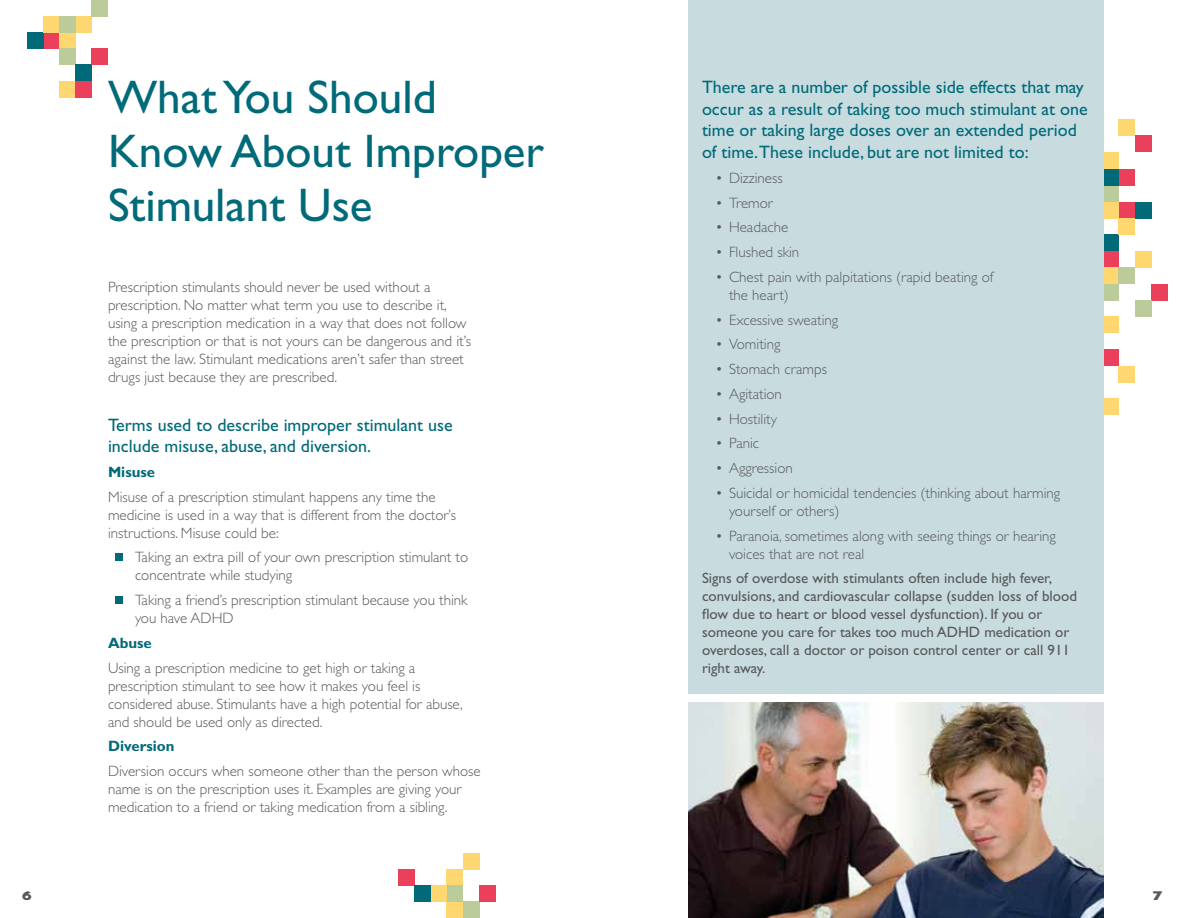
<style>
.page{position:relative;width:1188px;height:918px;background:#fff}
.page>*{position:absolute;margin:0;border:0;box-sizing:border-box;transform-origin:0 0}
.t1{font:47.25px/54px "Gill Sans Std";color:#006a79}
.t2{font:18px/21.6px "Gill Sans Std";color:#006a79}
.t3{font:300 15px/18px "Gill Sans Std";color:#58595b}
.t4{font:15px/18px "Gill Sans Std";color:#58595b}
.t5{font:700 15px "Gill Sans Std";color:#006a79}
.t6{font:800 12.75px "Gill Sans Std";color:#58595b;scale:1.18 1}
</style>
<div class="page">
<div style="left:1102px;top:350px;width:17px;height:16px;background:#ea405c"></div>
<div style="left:1119px;top:366px;width:16px;height:16px;background:#ffd771"></div>
<div style="left:1102px;top:399px;width:17px;height:16px;background:#ffd771"></div>
<div style="left:1102px;top:317px;width:17px;height:16px;background:#ffd771"></div>
<div style="left:1135px;top:135px;width:16px;height:17px;background:#ea405c"></div>
<div style="left:1102px;top:251px;width:17px;height:16px;background:#ea405c"></div>
<div style="left:1102px;top:235px;width:17px;height:16px;background:#006a79"></div>
<div style="left:1136px;top:251px;width:16px;height:16px;background:#ffd771"></div>
<div style="left:1151px;top:284px;width:17px;height:16px;background:#ea405c"></div>
<div style="left:1102px;top:267px;width:17px;height:17px;background:#ffd771"></div>
<div style="left:1119px;top:267px;width:16px;height:17px;background:#bccb9a"></div>
<div style="left:1135px;top:300px;width:16px;height:17px;background:#bccb9a"></div>
<div style="left:1102px;top:284px;width:17px;height:16px;background:#bccb9a"></div>
<div style="left:1119px;top:202px;width:16px;height:16px;background:#ea405c"></div>
<div style="left:1135px;top:202px;width:16px;height:16px;background:#006a79"></div>
<div style="left:1119px;top:218px;width:16px;height:17px;background:#ffd771"></div>
<div style="left:1102px;top:202px;width:17px;height:16px;background:#ffd771"></div>
<div style="left:1102px;top:185px;width:17px;height:17px;background:#bccb9a"></div>
<div style="left:1102px;top:153px;width:17px;height:16px;background:#ffd771"></div>
<div style="left:1119px;top:169px;width:16px;height:16px;background:#ea405c"></div>
<div style="left:1102px;top:169px;width:17px;height:16px;background:#006a79"></div>
<div style="left:1119px;top:119px;width:16px;height:16px;background:#ffd771"></div>
<div style="left:115px;top:553px;width:7px;height:8px;background:#006a79"></div>
<div style="left:115px;top:596px;width:7px;height:8px;background:#006a79"></div>
<div style="left:688px;top:0;width:416px;height:693px;background:#c8dce0"></div>
<div style="left:43px;top:32px;width:16px;height:17px;background:#ea405c"></div>
<div style="left:27px;top:32px;width:16px;height:17px;background:#006a79"></div>
<div style="left:43px;top:16px;width:16px;height:16px;background:#ffd771"></div>
<div style="left:76px;top:16px;width:16px;height:16px;background:#ffd771"></div>
<div style="left:59px;top:32px;width:17px;height:17px;background:#ffd771"></div>
<div style="left:59px;top:16px;width:17px;height:16px;background:#bccb9a"></div>
<div style="left:92px;top:0;width:16px;height:16px;background:#bccb9a"></div>
<div style="left:59px;top:49px;width:17px;height:16px;background:#bccb9a"></div>
<div style="left:59px;top:81px;width:17px;height:16px;background:#ffd771"></div>
<div style="left:76px;top:81px;width:16px;height:16px;background:#ea405c"></div>
<div style="left:76px;top:65px;width:16px;height:16px;background:#006a79"></div>
<div style="left:92px;top:49px;width:16px;height:16px;background:#ea405c"></div>
<div style="left:447px;top:902px;width:16px;height:16px;background:#ffd771"></div>
<div style="left:447px;top:869px;width:16px;height:17px;background:#ffd771"></div>
<div style="left:447px;top:886px;width:16px;height:16px;background:#bccb9a"></div>
<div style="left:463px;top:902px;width:16px;height:16px;background:#bccb9a"></div>
<div style="left:479px;top:886px;width:16px;height:16px;background:#ea405c"></div>
<div style="left:398px;top:869px;width:16px;height:17px;background:#ea405c"></div>
<div style="left:463px;top:853px;width:16px;height:16px;background:#ffd771"></div>
<div style="left:431px;top:886px;width:16px;height:16px;background:#ffd771"></div>
<div style="left:414px;top:886px;width:17px;height:16px;background:#006a79"></div>
<img style="left:688px;top:702px;width:416px;height:216px">
<h1 class="t1" style="left:108px;top:71px;width:438px">What You Should<br>Know About Improper<br>Stimulant Use</h1>
<p class="t3" style="left:108px;top:278px;width:365px">Prescription stimulants should never be used without a prescription. No matter what term you use to describe it, using a prescription medication in a way that does not follow the prescription or that is not yours can be dangerous and it’s against the law. Stimulant medications aren’t safer than street drugs just because they are prescribed.</p>
<p class="t2" style="left:108px;top:414px;width:346px">Terms used to describe improper stimulant use include misuse, abuse, and diversion.</p>
<p class="t5" style="left:108px;top:463px;width:49px">Misuse</p>
<p class="t3" style="left:108px;top:488px;width:349px">Misuse of a prescription stimulant happens any time the medicine is used in a way that is different from the doctor’s instructions. Misuse could be:</p>
<p class="t3" style="left:135px;top:549px;width:335px">Taking an extra pill of your own prescription stimulant to concentrate while studying</p>
<p class="t3" style="left:135px;top:591px;width:334px">Taking a friend’s prescription stimulant because you think you have ADHD</p>
<p class="t5" style="left:108px;top:634px;width:45px">Abuse</p>
<p class="t3" style="left:108px;top:659px;width:356px">Using a prescription medicine to get high or taking a prescription stimulant to see how it makes you feel is considered abuse. Stimulants have a high potential for abuse, and should be used only as directed.</p>
<p class="t5" style="left:108px;top:737px;width:68px">Diversion</p>
<p class="t3" style="left:108px;top:762px;width:374px">Diversion occurs when someone other than the person whose name is on the prescription uses it. Examples are giving your medication to a friend or taking medication from a sibling.</p>
<p class="t2" style="left:702px;top:77px;width:387px">There are a number of possible side effects that may occur as a result of taking too much stimulant at one time or taking large doses over an extended period of time.These include, but are not limited to:</p>
<p class="t3" style="left:716px;top:169px;width:69px">• Dizziness</p>
<p class="t3" style="left:716px;top:194px;width:59px">• Tremor</p>
<p class="t3" style="left:716px;top:218px;width:74px">• Headache</p>
<p class="t3" style="left:716px;top:243px;width:85px">• Flushed skin</p>
<p class="t3" style="left:729px;top:268px;width:266px;text-indent:-14px">• Chest pain with palpitations (rapid beating of the heart)</p>
<p class="t3" style="left:716px;top:311px;width:124px">• Excessive sweating</p>
<p class="t3" style="left:716px;top:335px;width:66px">• Vomiting</p>
<p class="t3" style="left:716px;top:360px;width:113px">• Stomach cramps</p>
<p class="t3" style="left:716px;top:385px;width:68px">• Agitation</p>
<p class="t3" style="left:716px;top:410px;width:63px">• Hostility</p>
<p class="t3" style="left:716px;top:434px;width:45px">• Panic</p>
<p class="t3" style="left:716px;top:459px;width:79px">• Aggression</p>
<p class="t3" style="left:729px;top:484px;width:333px;text-indent:-14px">• Suicidal or homicidal tendencies (thinking about harming yourself or others)</p>
<p class="t3" style="left:729px;top:527px;width:328px;text-indent:-14px">• Paranoia, sometimes along with seeing things or hearing voices that are not real</p>
<p class="t4" style="left:702px;top:569px;width:377px">Signs of overdose with stimulants often include high fever, convulsions, and cardiovascular collapse (sudden loss of blood flow due to heart or blood vessel dysfunction). If you or someone you care for takes too much ADHD medication or overdoses, call a doctor or poison control center or call 911 right away.</p>
<p class="t6" style="left:22px;top:888px;width:10px">6</p>
<p class="t6" style="left:1152px;top:888px;width:10px">7</p>
</div>
